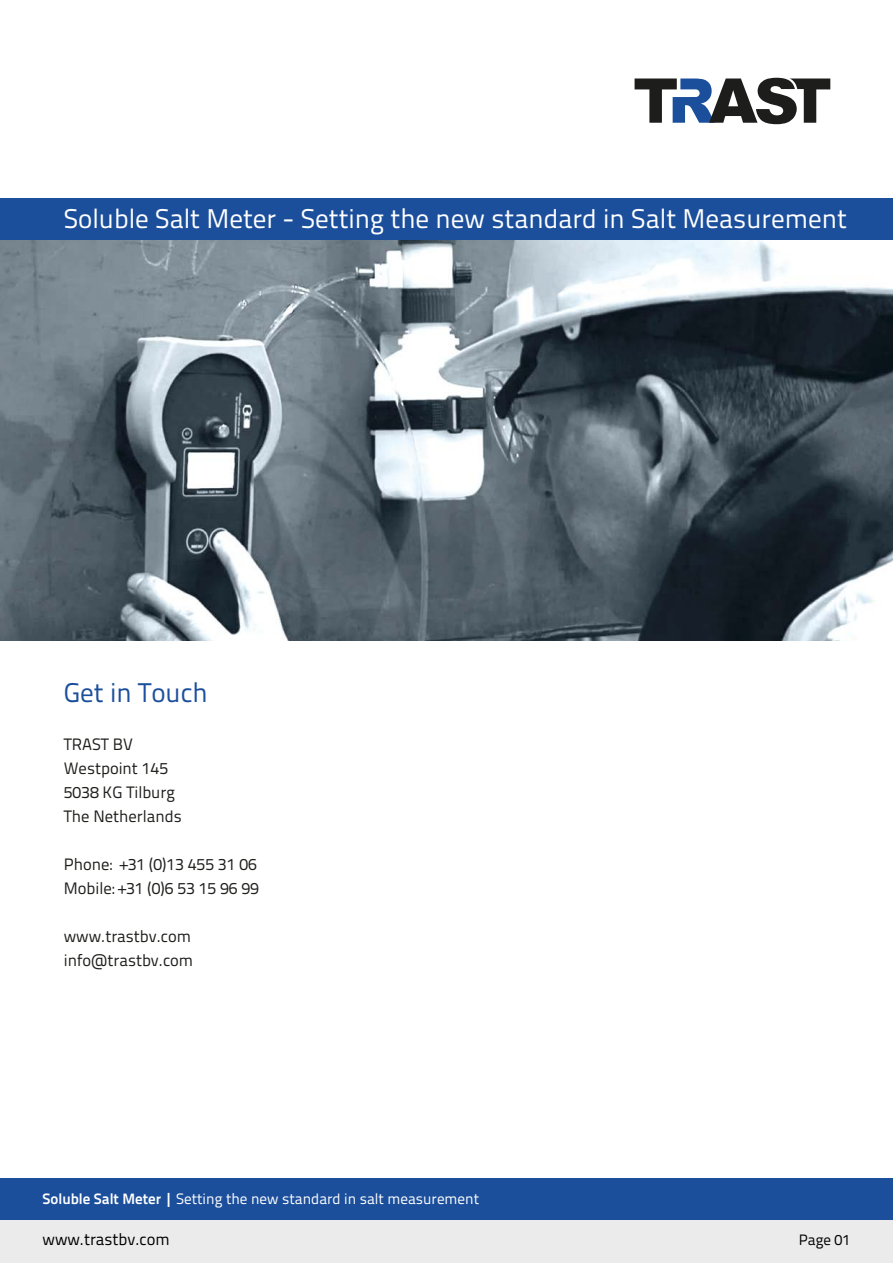
<style>
.page{position:relative;width:893px;height:1263px;background:#fff}
.page>*{position:absolute;margin:0;border:0;box-sizing:border-box;transform-origin:0 0}
.t1{font:27px "Titillium Text 22 L";color:#fff}
.t2{font:27px "Titillium Text 22 L";color:#1b4f9c}
.t3{font:16.5px/24px "Titillium Text 22 L";color:#1e1e1c}
.t4{font:16.5px "Titillium Text 22 L";color:#000}
.t5{font:15px "Titillium Text 22 L";color:#fff}
.t6{font:15px "Titillium Text 22 L";color:#000}
.s1{font-weight:700}
</style>
<div class="page">
<div style="left:0;top:1178px;width:893px;height:42px;background:#1b4f9c"></div>
<div style="left:0;top:1220px;width:893px;height:43px;background:#ebebeb"></div>
<div style="left:0;top:198px;width:893px;height:42px;background:#1b4f9c"></div>
<img style="left:0;top:240px;width:893px;height:401px">
<svg style="left:635px;top:78px;width:195px;height:46px"></svg>
<h1 class="t1" style="left:64px;top:199px;width:785px">Soluble Salt Meter - Setting the new standard in Salt Measurement</h1>
<h1 class="t2" style="left:64px;top:672px;width:145px">Get in Touch</h1>
<p class="t3" style="left:64px;top:731px;width:120px">TRAST BV<br>Westpoint 145<br>5038 KG Tilburg<br>The Netherlands</p>
<p class="t3" style="left:64px;top:851px;width:197px">Phone: +31 (0)13 455 31 06<br>Mobile: +31 (0)6 53 15 96 99</p>
<p class="t3" style="left:64px;top:923px;width:131px">www.trastbv.com info@trastbv.com</p>
<p class="t5" style="left:43px;top:1187px;width:438px"><span class="s1">Soluble Salt Meter |</span> Setting the new standard in salt measurement</p>
<p class="t4" style="left:43px;top:1227px;width:129px">www.trastbv.com</p>
<p class="t6" style="left:799px;top:1229px;width:53px">Page 01</p>
</div>
